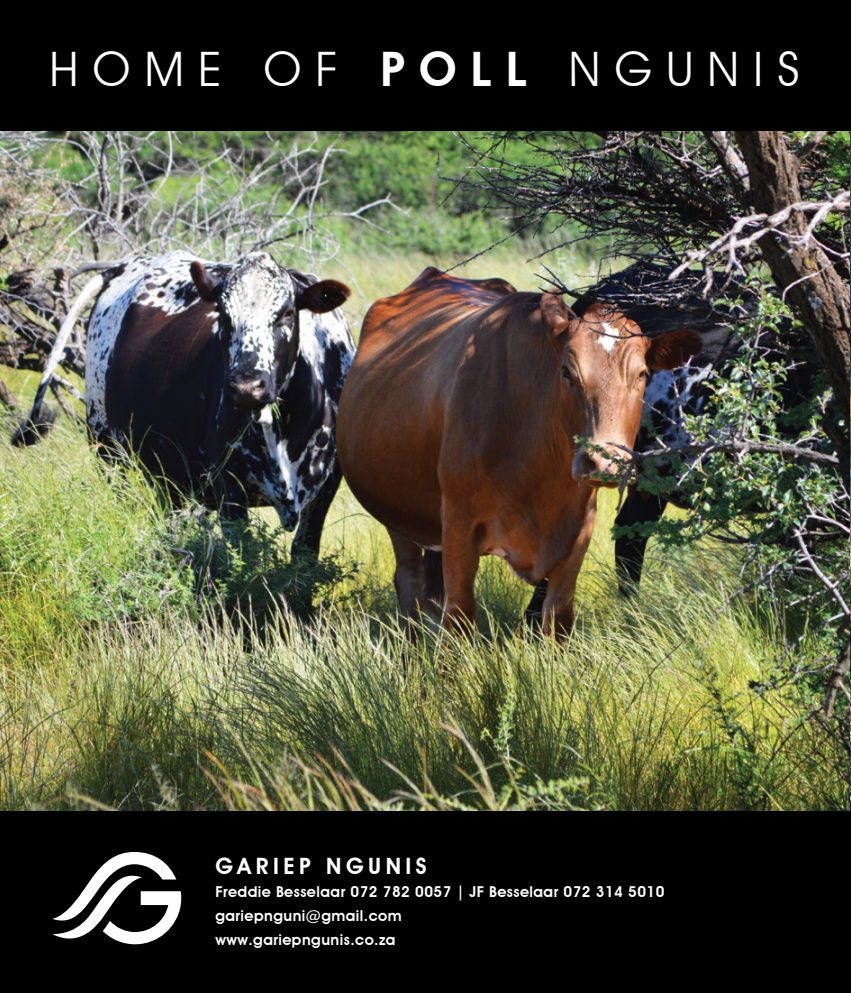
<style>
.page{position:relative;width:851px;height:993px;background:#fff}
.page>*{position:absolute;margin:0;border:0;box-sizing:border-box;transform-origin:0 0}
.t1{font:47.5px "Avant Garde IT Cby BT";letter-spacing:.3em;color:#fff}
.t2{font:600 22.5px "Avant Garde IT Cby BT";letter-spacing:.2em;color:#fff}
.t3{font:600 15px/23.8px "Avant Garde IT Cby BT";letter-spacing:.03em;color:#fff}
.s1{font-weight:600}
</style>
<div class="page">
<div style="left:0;top:0;width:850px;height:992px;background:#000"></div>
<img style="left:0;top:131px;width:851px;height:679px">
<svg style="left:52px;top:852px;width:129px;height:93px"></svg>
<h1 class="t1" style="left:50px;top:40px;width:751px">HOME OF <span class="s1">POLL</span> NGUNIS</h1>
<h2 class="t2" style="left:215px;top:851px;width:213px">GARIEP NGUNIS</h2>
<p class="t3" style="left:215px;top:879px;width:450px">Freddie Besselaar 072 782 0057 | JF Besselaar 072 314 5010 gariepnguni@gmail.com<br>www.gariepngunis.co.za</p>
</div>
